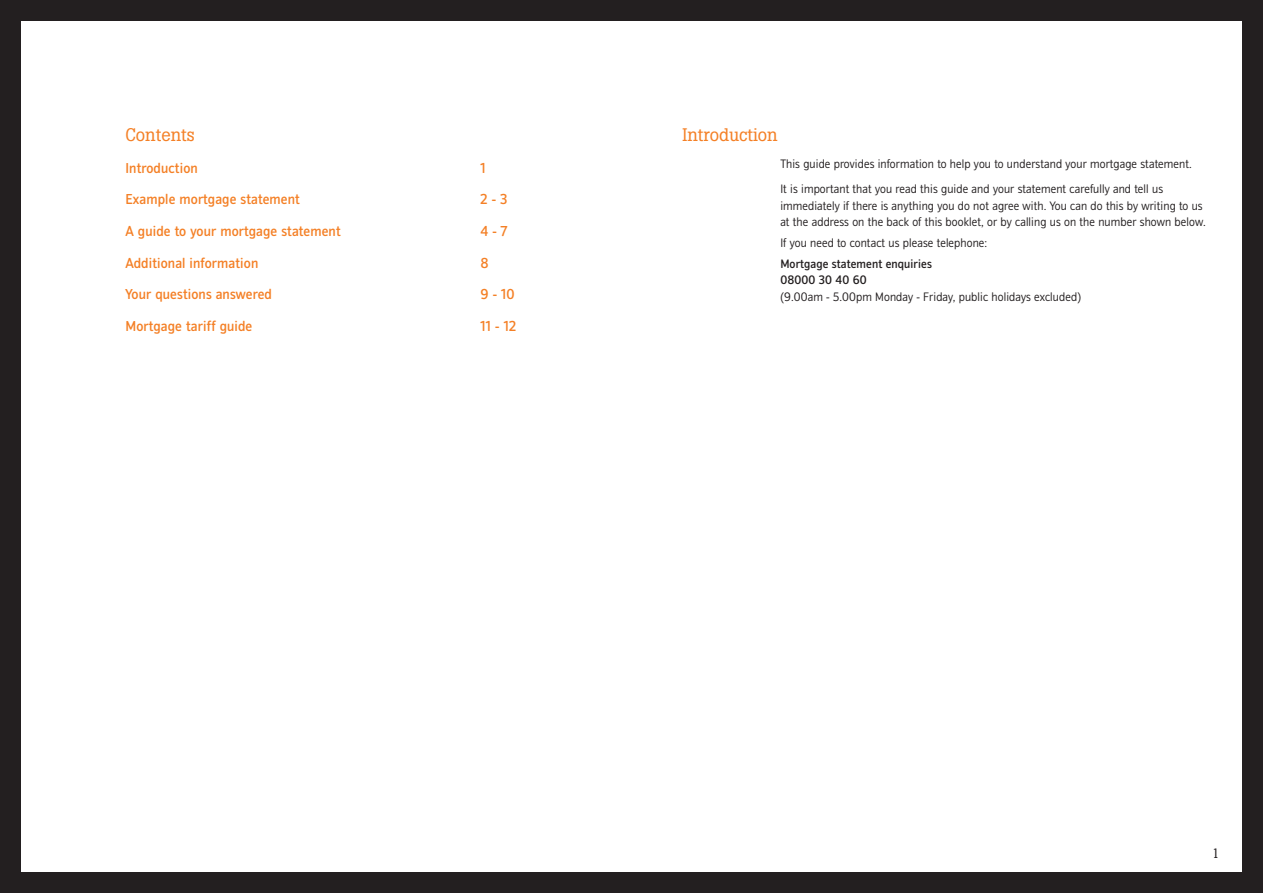
<style>
.page{position:relative;width:1263px;height:893px;background:#231f20}
.page>*{position:absolute;margin:0;border:0;box-sizing:border-box;transform-origin:0 0}
.boton_heads{font:18px "Boton";color:#f48026}
.bold_body_copy{font:500 15px "NBS";letter-spacing:.01em;color:#f48026}
.t1{font:13.5px "Boton";color:#231f20}
.body_copy{font:300 12.75px/16.5px "NBS";letter-spacing:.01em;color:#231f20}
.s1{font-weight:500}
</style>
<div class="page">
<div style="left:21px;top:21px;width:1221px;height:851px;background:#fff"></div>
<p class="boton_heads" style="left:125px;top:124px;width:71px">Contents</p>
<p class="bold_body_copy" style="left:125px;top:160px;width:74px">Introduction</p>
<p class="bold_body_copy" style="left:480px;top:160px;width:7px">1</p>
<p class="bold_body_copy" style="left:125px;top:191px;width:176px">Example mortgage statement</p>
<p class="bold_body_copy" style="left:480px;top:191px;width:28px">2 - 3</p>
<p class="bold_body_copy" style="left:125px;top:223px;width:217px">A guide to your mortgage statement</p>
<p class="bold_body_copy" style="left:480px;top:223px;width:28px">4 - 7</p>
<p class="bold_body_copy" style="left:125px;top:254px;width:134px">Additional information</p>
<p class="bold_body_copy" style="left:480px;top:254px;width:10px">8</p>
<p class="bold_body_copy" style="left:125px;top:286px;width:148px">Your questions answered</p>
<p class="bold_body_copy" style="left:480px;top:286px;width:36px">9 - 10</p>
<p class="bold_body_copy" style="left:125px;top:318px;width:128px">Mortgage tariff guide</p>
<p class="bold_body_copy" style="left:480px;top:318px;width:37px">11 - 12</p>
<p class="boton_heads" style="left:682px;top:124px;width:97px">Introduction</p>
<p class="body_copy" style="left:780px;top:156px;width:413px">This guide provides information to help you to understand your mortgage statement.</p>
<p class="body_copy" style="left:780px;top:181px;width:427px">It is important that you read this guide and your statement carefully and tell us immediately if there is anything you do not agree with. You can do this by writing to us at the address on the back of this booklet, or by calling us on the number shown below.</p>
<p class="body_copy" style="left:780px;top:235px;width:208px">If you need to contact us please telephone:</p>
<p class="body_copy" style="left:780px;top:255px;width:302px"><span class="s1">Mortgage statement enquiries<br>08000 30 40 60<br></span>(9.00am - 5.00pm Monday - Friday, public holidays excluded)</p>
<p class="t1" style="left:1212px;top:845px;width:9px">1</p>
</div>
